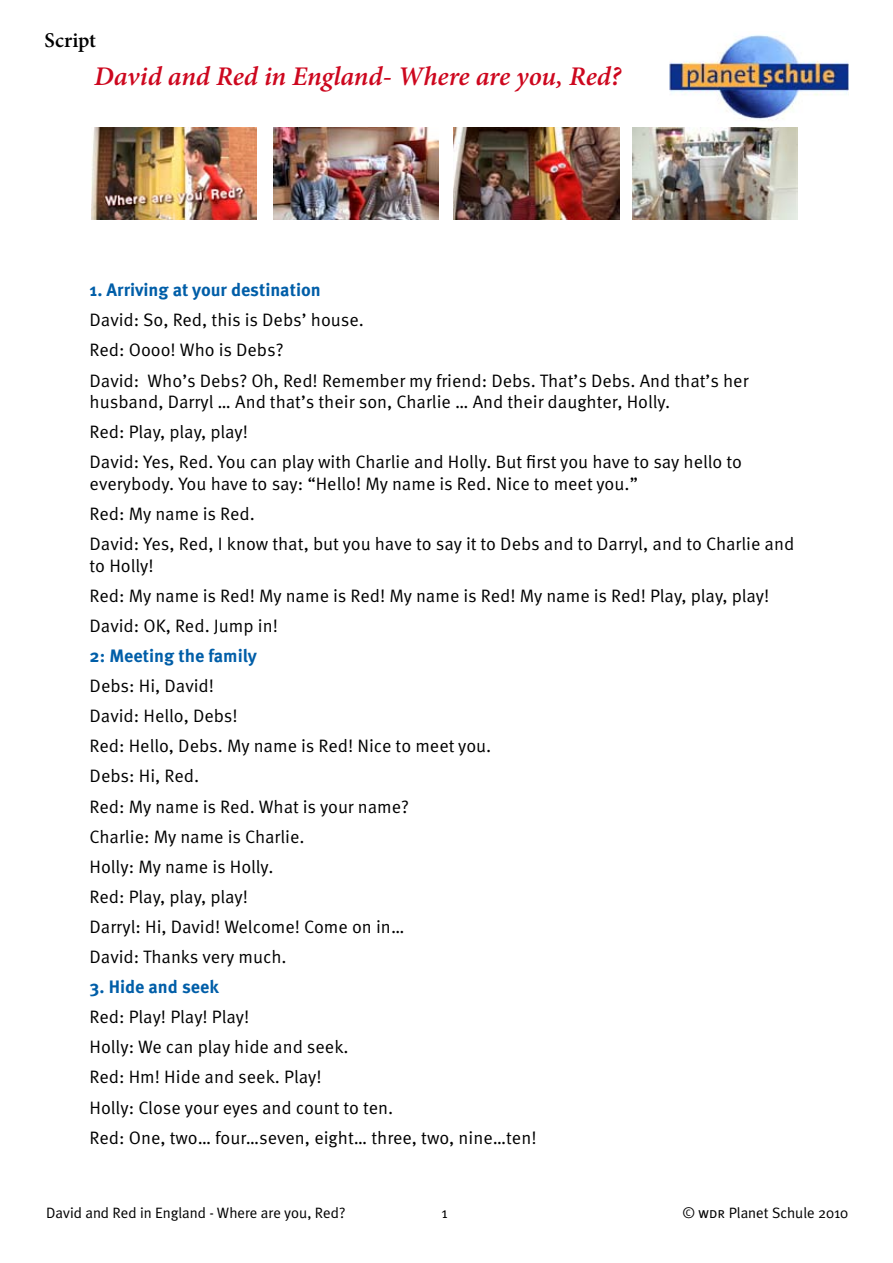
<style>
.page{position:relative;width:893px;height:1263px;background:#fff}
.page>*{position:absolute;margin:0;border:0;box-sizing:border-box;transform-origin:0 0}
.t1{font:italic 600 27px "Minion Pro";letter-spacing:-.005em;color:#cd071e}
.t2{font:600 21px "Minion Pro";color:#000}
.t3{font:18px/30.2px "Meta OT Norm";color:#000}
.t4{font:700 18px "Meta OT";color:#005ea8}
.t5{font:15px "Meta Plus Normal";color:#000}
.s1{font-family:"Meta Plus Normal Caps"}
</style>
<div class="page">
<img style="left:670px;top:35px;width:178px;height:85px">
<img style="left:91px;top:127px;width:166px;height:93px">
<img style="left:273px;top:127px;width:166px;height:93px">
<img style="left:454px;top:127px;width:165px;height:93px">
<img style="left:632px;top:127px;width:166px;height:93px">
<p class="t2" style="left:45px;top:26px;width:53px">Script</p>
<h1 class="t1" style="left:94px;top:58px;width:528px">David and Red in England- Where are you, Red?</h1>
<p class="t4" style="left:90px;top:279px;width:233px">1. Arriving at your destination</p>
<p class="t3" style="left:90px;top:305px;width:660px">David: So, Red, this is Debs’ house.<br>Red: Oooo! Who is Debs?<br>David: Who’s Debs? Oh, Red! Remember my friend: Debs. That’s Debs. And that’s her</p>
<p class="t3" style="left:90px;top:387px;width:654px">husband, Darryl … And that’s their son, Charlie … And their daughter, Holly.<br>Red: Play, play, play!<br>David: Yes, Red. You can play with Charlie and Holly. But first you have to say hello to</p>
<p class="t3" style="left:90px;top:469px;width:706px">everybody. You have to say: “Hello! My name is Red. Nice to meet you.”<br>Red: My name is Red.<br>David: Yes, Red, I know that, but you have to say it to Debs and to Darryl, and to Charlie and</p>
<p class="t3" style="left:90px;top:551px;width:681px">to Holly!<br>Red: My name is Red! My name is Red! My name is Red! My name is Red! Play, play, play!<br>David: OK, Red. Jump in!</p>
<p class="t4" style="left:90px;top:645px;width:169px">2: Meeting the family</p>
<p class="t3" style="left:90px;top:671px;width:403px">Debs: Hi, David!<br>David: Hello, Debs!<br>Red: Hello, Debs. My name is Red! Nice to meet you.<br>Debs: Hi, Red.<br>Red: My name is Red. What is your name?<br>Charlie: My name is Charlie.<br>Holly: My name is Holly.<br>Red: Play, play, play!<br>Darryl: Hi, David! Welcome! Come on in…<br>David: Thanks very much.</p>
<p class="t4" style="left:90px;top:976px;width:131px">3. Hide and seek</p>
<p class="t3" style="left:90px;top:1002px;width:448px">Red: Play! Play! Play!<br>Holly: We can play hide and seek.<br>Red: Hm! Hide and seek. Play!<br>Holly: Close your eyes and count to ten.<br>Red: One, two… four…seven, eight… three, two, nine…ten!</p>
<p class="t5" style="left:46px;top:1204px;width:301px">David and Red in England - Where are you, Red?</p>
<p class="t5" style="left:441px;top:1204px;width:8px">1</p>
<p class="t5" style="left:683px;top:1204px;width:167px">© <span class="s1">wdr</span> Planet Schule 2010</p>
</div>
